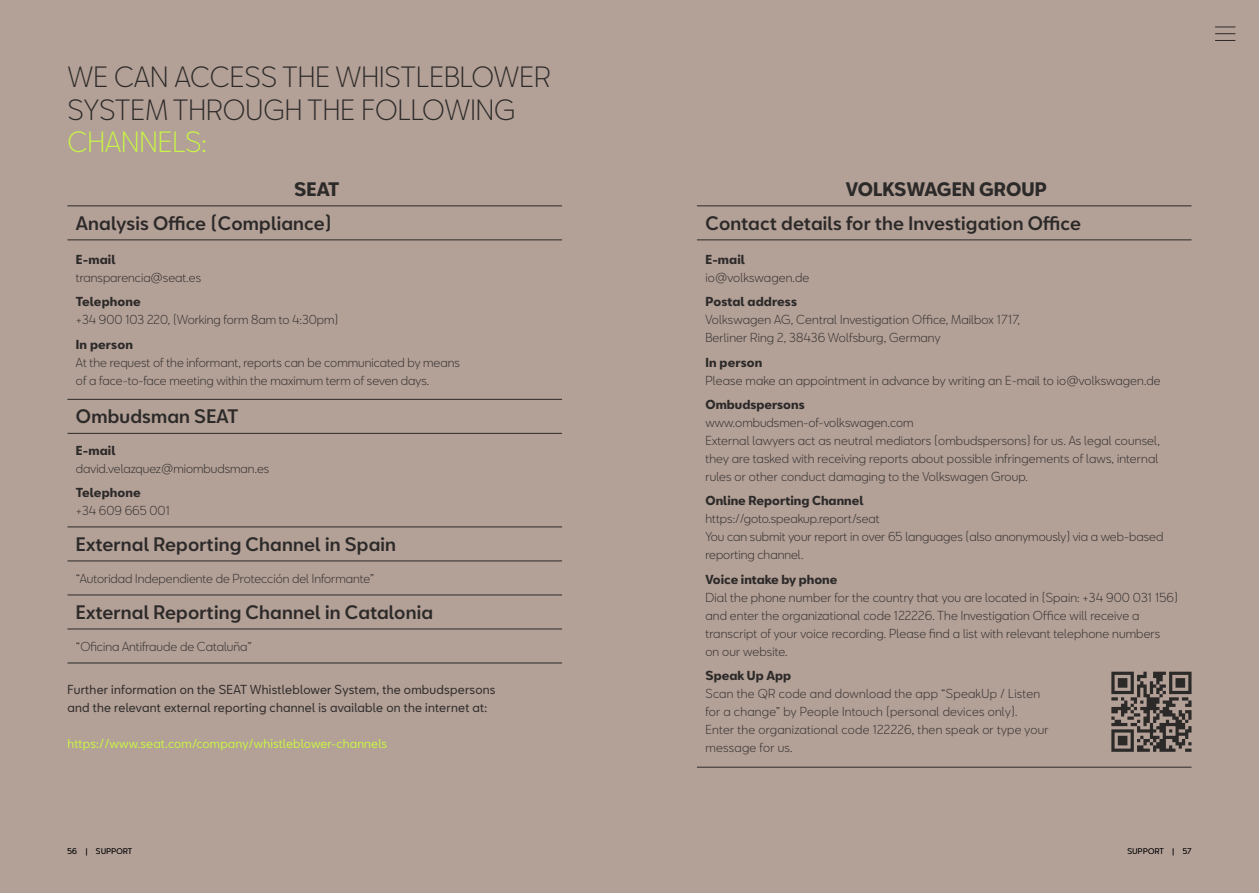
<style>
.page{position:relative;width:1259px;height:893px;background:#fff}
.page>*{position:absolute;margin:0;border:0;box-sizing:border-box;transform-origin:0 0}
.t1{font:300 27px/32.4px "SEATBCN";color:#2c2a29}
.t2{font:300 27px "SEATBCN";color:#c8f546}
.t3{font:500 18px "SEATBCN";letter-spacing:.01em;color:#2c2a29}
.t4{font:700 18px "SEATBCN";color:#2c2a29}
.t5{font:300 12px/18px "SEATBCN";letter-spacing:.01em;color:#2c2a29}
.t6{font:700 12px "SEATBCN";color:#2c2a29}
.t7{font:12px/18px "SEATBCN";letter-spacing:.02em;color:#2c2a29}
.t8{font:12px "SEATBCN";letter-spacing:.01em;color:#c8f546}
.t9{font:7.5px "SEATBCN";letter-spacing:.05em;color:#000}
</style>
<div class="page">
<div style="left:629px;top:0;width:630px;height:893px;background:#b3a097"></div>
<div style="left:0;top:0;width:629px;height:893px;background:#b3a097"></div>
<hr style="left:697px;top:206px;width:494px;height:1px;background:#2c2a29">
<hr style="left:697px;top:240px;width:494px;height:1px;background:#2c2a29">
<hr style="left:697px;top:767px;width:494px;height:1px;background:#2c2a29">
<svg style="left:1111px;top:672px;width:80px;height:80px"></svg>
<hr style="left:67px;top:206px;width:495px;height:1px;background:#2c2a29">
<hr style="left:67px;top:399px;width:495px;height:1px;background:#2c2a29">
<hr style="left:67px;top:527px;width:495px;height:1px;background:#2c2a29">
<hr style="left:67px;top:595px;width:495px;height:1px;background:#2c2a29">
<hr style="left:67px;top:240px;width:495px;height:1px;background:#2c2a29">
<hr style="left:67px;top:433px;width:495px;height:1px;background:#2c2a29">
<hr style="left:67px;top:561px;width:495px;height:1px;background:#2c2a29">
<hr style="left:67px;top:629px;width:495px;height:1px;background:#2c2a29">
<hr style="left:67px;top:663px;width:495px;height:1px;background:#2c2a29">
<svg style="left:1215px;top:27px;width:20px;height:7px"></svg>
<svg style="left:1215px;top:40px;width:20px;height:1px"></svg>
<h1 class="t1" style="left:67px;top:63px;width:485px">WE CAN ACCESS THE WHISTLEBLOWER<br>SYSTEM THROUGH THE FOLLOWING</h1>
<h1 class="t2" style="left:67px;top:123px;width:141px">CHANNELS:</h1>
<h2 class="t4" style="left:294px;top:179px;width:47px">SEAT</h2>
<h2 class="t3" style="left:76px;top:213px;width:257px">Analysis Office (Compliance)</h2>
<p class="t6" style="left:76px;top:253px;width:41px">E-mail</p>
<p class="t5" style="left:76px;top:269px;width:127px">transparencia@seat.es</p>
<p class="t6" style="left:76px;top:295px;width:66px">Telephone</p>
<p class="t5" style="left:76px;top:311px;width:264px">+34 900 103 220, (Working form 8am to 4:30pm)</p>
<p class="t6" style="left:76px;top:337px;width:58px">In person</p>
<p class="t5" style="left:76px;top:354px;width:385px">At the request of the informant, reports can be communicated by means of a face-to-face meeting within the maximum term of seven days.</p>
<h2 class="t3" style="left:76px;top:406px;width:164px">Ombudsman SEAT</h2>
<p class="t6" style="left:76px;top:443px;width:41px">E-mail</p>
<p class="t5" style="left:76px;top:460px;width:195px">david.velazquez@miombudsman.es</p>
<p class="t6" style="left:76px;top:486px;width:66px">Telephone</p>
<p class="t5" style="left:76px;top:502px;width:95px">+34 609 665 001</p>
<h2 class="t3" style="left:76px;top:534px;width:322px">External Reporting Channel in Spain</h2>
<p class="t5" style="left:76px;top:570px;width:300px">“Autoridad Independiente de Protección del Informante”</p>
<h2 class="t3" style="left:76px;top:602px;width:359px">External Reporting Channel in Catalonia</h2>
<p class="t5" style="left:76px;top:638px;width:177px">“Oficina Antifraude de Cataluña”</p>
<p class="t7" style="left:67px;top:681px;width:430px">Further information on the SEAT Whistleblower System, the ombudspersons and the relevant external reporting channel is available on the internet at:</p>
<p class="t8" style="left:67px;top:735px;width:321px">https://www.seat.com/company/whistleblower-channels</p>
<h2 class="t4" style="left:846px;top:179px;width:202px">VOLKSWAGEN GROUP</h2>
<h2 class="t3" style="left:705px;top:213px;width:377px">Contact details for the Investigation Office</h2>
<p class="t6" style="left:705px;top:253px;width:41px">E-mail</p>
<p class="t5" style="left:705px;top:269px;width:105px">io@volkswagen.de</p>
<p class="t6" style="left:705px;top:295px;width:93px">Postal address</p>
<p class="t5" style="left:705px;top:311px;width:316px">Volkswagen AG, Central Investigation Office, Mailbox 1717,<br>Berliner Ring 2, 38436 Wolfsburg, Germany</p>
<p class="t6" style="left:705px;top:356px;width:58px">In person</p>
<p class="t5" style="left:705px;top:372px;width:457px">Please make an appointment in advance by writing an E-mail to io@volkswagen.de</p>
<p class="t6" style="left:705px;top:398px;width:101px">Ombudspersons</p>
<p class="t5" style="left:705px;top:414px;width:456px">www.ombudsmen-of-volkswagen.com<br>External lawyers act as neutral mediators (ombudspersons) for us. As legal counsel, they are tasked with receiving reports about possible infringements of laws, internal rules or other conduct damaging to the Volkswagen Group.</p>
<p class="t6" style="left:705px;top:494px;width:160px">Online Reporting Channel</p>
<p class="t5" style="left:705px;top:511px;width:459px">https://goto.speakup.report/seat<br>You can submit your report in over 65 languages (also anonymously) via a web-based reporting channel.</p>
<p class="t6" style="left:705px;top:573px;width:133px">Voice intake by phone</p>
<p class="t5" style="left:705px;top:589px;width:474px">Dial the phone number for the country that you are located in (Spain: +34 900 031 156) and enter the organizational code 122226. The Investigation Office will receive a transcript of your voice recording. Please find a list with relevant telephone numbers<br>on our website.</p>
<p class="t6" style="left:705px;top:669px;width:87px">Speak Up App</p>
<p class="t5" style="left:705px;top:685px;width:345px">Scan the QR code and download the app “SpeakUp / Listen for a change” by People Intouch (personal devices only).<br>Enter the organizational code 122226, then speak or type your message for us.</p>
<p class="t9" style="left:67px;top:846px;width:66px">56 | SUPPORT</p>
<p class="t9" style="left:1127px;top:846px;width:65px">SUPPORT | 57</p>
</div>
